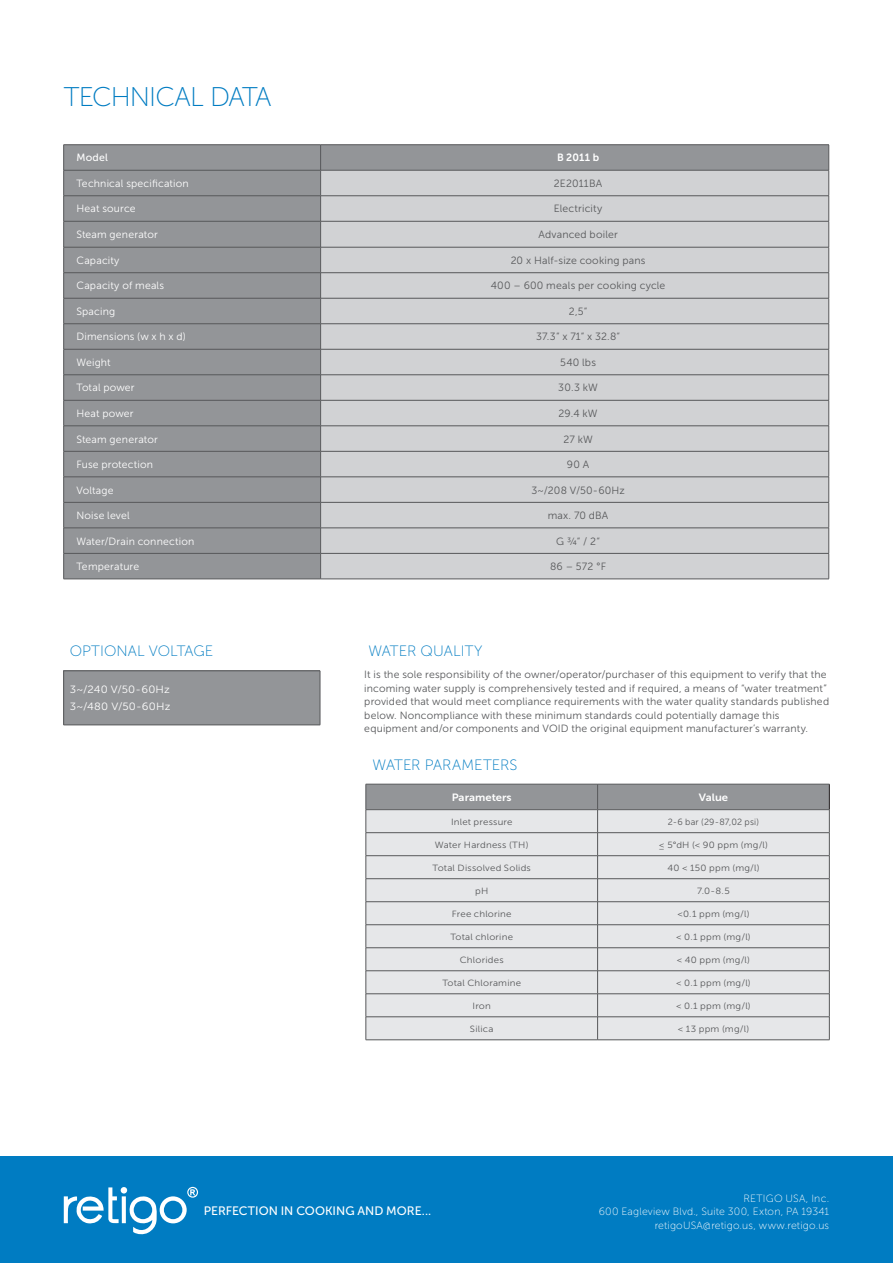
<style>
.page{position:relative;width:893px;height:1263px;background:#fff}
.page>*{position:absolute;margin:0;border:0;box-sizing:border-box;transform-origin:0 0}
.t1{font:27px "Museo Sans 100";letter-spacing:-.035em;color:#007cc2}
.t2{font:15px "Museo Sans 100";letter-spacing:.005em;color:#007cc2}
.t3{font:12.15px "Museo Sans 500";color:#fff}
.Odrazky{font:10.5px/13.5px "Museo Sans 300";letter-spacing:.015em;color:#57585a}
.Text{font:10.5px "Museo Sans 300";letter-spacing:.015em;color:#fff}
.Text-2{font:10.5px "Museo Sans 300";letter-spacing:.015em;color:#57585a}
.Poznamka{font:10.5px "Museo Sans 100";letter-spacing:.015em;color:#fff}
.Text_v_tabulce{font:10.5px "Museo Sans 300";letter-spacing:.015em;color:#fff;scale:1.08 1}
.Text_v_tabulce-2{font:10.5px "Museo Sans 700";color:#fff;scale:1.08 1}
.Text_v_tabulce-3{font:10.5px "Museo Sans 700";color:#fff}
.Text_v_tabulce-4{font:10.5px "Museo Sans 500";letter-spacing:.02em;color:#fff}
.Text_v_tabulce-5{font:9px "Museo Sans 300";letter-spacing:.025em;color:#57585a;scale:1.08 1}
.Text-3{font:9px "Museo Sans 300";letter-spacing:.02em;color:#57585a}
</style>
<div class="page">
<div style="left:0;top:1157px;width:893px;height:106px;background:#007cc2"></div>
<svg style="left:64px;top:1187px;width:134px;height:48px"></svg>
<div style="left:64px;top:145px;width:764px;height:434px;background:#939598"></div>
<div style="left:321px;top:171px;width:507px;height:408px;background:#d1d2d4"></div>
<hr style="left:64px;top:144px;width:257px;height:1px;background:#57585a">
<hr style="left:321px;top:144px;width:508px;height:1px;background:#57585a">
<hr style="left:64px;top:170px;width:257px;height:1px;background:#57585a">
<hr style="left:321px;top:170px;width:508px;height:1px;background:#57585a">
<hr style="left:64px;top:195px;width:257px;height:1px;background:#57585a">
<hr style="left:321px;top:195px;width:508px;height:1px;background:#57585a">
<hr style="left:64px;top:221px;width:257px;height:1px;background:#57585a">
<hr style="left:321px;top:221px;width:508px;height:1px;background:#57585a">
<hr style="left:64px;top:247px;width:257px;height:1px;background:#57585a">
<hr style="left:321px;top:247px;width:508px;height:1px;background:#57585a">
<hr style="left:64px;top:272px;width:257px;height:1px;background:#57585a">
<hr style="left:321px;top:272px;width:508px;height:1px;background:#57585a">
<hr style="left:64px;top:298px;width:257px;height:1px;background:#57585a">
<hr style="left:321px;top:298px;width:508px;height:1px;background:#57585a">
<hr style="left:64px;top:323px;width:257px;height:1px;background:#57585a">
<hr style="left:321px;top:323px;width:508px;height:1px;background:#57585a">
<hr style="left:64px;top:349px;width:257px;height:1px;background:#57585a">
<hr style="left:321px;top:349px;width:508px;height:1px;background:#57585a">
<hr style="left:64px;top:374px;width:257px;height:1px;background:#57585a">
<hr style="left:321px;top:374px;width:508px;height:1px;background:#57585a">
<hr style="left:64px;top:400px;width:257px;height:1px;background:#57585a">
<hr style="left:321px;top:400px;width:508px;height:1px;background:#57585a">
<hr style="left:64px;top:426px;width:257px;height:1px;background:#57585a">
<hr style="left:321px;top:426px;width:508px;height:1px;background:#57585a">
<hr style="left:64px;top:451px;width:257px;height:1px;background:#57585a">
<hr style="left:321px;top:451px;width:508px;height:1px;background:#57585a">
<hr style="left:64px;top:477px;width:257px;height:1px;background:#57585a">
<hr style="left:321px;top:477px;width:508px;height:1px;background:#57585a">
<hr style="left:64px;top:502px;width:257px;height:1px;background:#57585a">
<hr style="left:321px;top:502px;width:508px;height:1px;background:#57585a">
<hr style="left:64px;top:528px;width:257px;height:1px;background:#57585a">
<hr style="left:321px;top:528px;width:508px;height:1px;background:#57585a">
<hr style="left:64px;top:553px;width:257px;height:1px;background:#57585a">
<svg style="left:63px;top:145px;width:1px;height:434px"></svg>
<hr style="left:321px;top:553px;width:508px;height:1px;background:#57585a">
<svg style="left:320px;top:145px;width:1px;height:434px"></svg>
<svg style="left:828px;top:145px;width:1px;height:434px"></svg>
<hr style="left:64px;top:579px;width:257px;height:1px;background:#57585a">
<hr style="left:321px;top:579px;width:508px;height:1px;background:#57585a">
<div style="left:64px;top:671px;width:256px;height:54px;background:#939598"></div>
<hr style="left:64px;top:670px;width:256px;height:1px;background:#57585a">
<hr style="left:63px;top:671px;width:1px;height:54px;background:#57585a">
<hr style="left:320px;top:671px;width:1px;height:54px;background:#57585a">
<hr style="left:64px;top:725px;width:256px;height:1px;background:#57585a">
<svg style="left:366px;top:784px;width:464px;height:256px;background:#d4d5d7"></svg>
<hr style="left:598px;top:1039px;width:231px;height:1px;background:#57585a">
<h2 class="t1" style="left:64px;top:82px;width:209px">TECHNICAL DATA</h2>
<p class="Text_v_tabulce-4" style="left:76px;top:152px;width:33px">Model</p>
<p class="Text_v_tabulce-3" style="left:557px;top:152px;width:44px">B 2011 b</p>
<p class="Text" style="left:76px;top:178px;width:114px">Technical specification</p>
<p class="Text-2" style="left:554px;top:178px;width:50px">2E2011BA</p>
<p class="Text" style="left:76px;top:203px;width:61px">Heat source</p>
<p class="Text-2" style="left:554px;top:203px;width:50px">Electricity</p>
<p class="Text" style="left:76px;top:229px;width:83px">Steam generator</p>
<p class="Text-2" style="left:538px;top:229px;width:81px">Advanced boiler</p>
<p class="Text" style="left:76px;top:255px;width:45px">Capacity</p>
<p class="Text-2" style="left:511px;top:255px;width:136px">20 x Half-size cooking pans</p>
<p class="Text" style="left:76px;top:280px;width:89px">Capacity of meals</p>
<p class="Text-2" style="left:491px;top:280px;width:176px">400 – 600 meals per cooking cycle</p>
<p class="Text" style="left:76px;top:306px;width:40px">Spacing</p>
<p class="Text-2" style="left:569px;top:306px;width:20px">2,5“</p>
<p class="Text" style="left:76px;top:331px;width:111px">Dimensions (w x h x d)</p>
<p class="Text-2" style="left:536px;top:331px;width:86px">37.3“ x 71“ x 32.8“</p>
<p class="Text" style="left:76px;top:357px;width:36px">Weight</p>
<p class="Text-2" style="left:560px;top:357px;width:37px">540 lbs</p>
<p class="Text" style="left:76px;top:382px;width:60px">Total power</p>
<p class="Text-2" style="left:558px;top:382px;width:41px">30.3 kW</p>
<p class="Text" style="left:76px;top:408px;width:59px">Heat power</p>
<p class="Text-2" style="left:558px;top:408px;width:41px">29.4 kW</p>
<p class="Text" style="left:76px;top:433px;width:83px">Steam generator</p>
<p class="Text-2" style="left:563px;top:433px;width:31px">27 kW</p>
<p class="Text" style="left:76px;top:459px;width:78px">Fuse protection</p>
<p class="Text-2" style="left:567px;top:459px;width:24px">90 A</p>
<p class="Text" style="left:76px;top:484px;width:39px">Voltage</p>
<p class="Text-2" style="left:531px;top:484px;width:95px">3~/208 V/50-60Hz</p>
<p class="Text" style="left:76px;top:510px;width:55px">Noise level</p>
<p class="Text-2" style="left:548px;top:510px;width:62px">max. 70 dBA</p>
<p class="Text" style="left:76px;top:535px;width:119px">Water/Drain connection</p>
<p class="Text-2" style="left:556px;top:535px;width:45px">G 3/4“ / 2“</p>
<p class="Text" style="left:76px;top:561px;width:64px">Temperature</p>
<p class="Text-2" style="left:550px;top:561px;width:57px">86 – 572 °F</p>
<p class="t2" style="left:70px;top:643px;width:145px">OPTIONAL VOLTAGE</p>
<p class="Text_v_tabulce" style="left:70px;top:684px;width:94px">3~/240 V/50-60Hz</p>
<p class="Text_v_tabulce" style="left:70px;top:701px;width:95px">3~/480 V/50-60Hz</p>
<p class="t2" style="left:368px;top:643px;width:116px">WATER QUALITY</p>
<p class="Odrazky" style="left:364px;top:668px;width:466px">It is the sole responsibility of the owner/operator/purchaser of this equipment to verify that the incoming water supply is comprehensively tested and if required, a means of “water treatment” provided that would meet compliance requirements with the water quality standards published below. Noncompliance with these minimum standards could potentially damage this equipment and/or components and VOID the original equipment manufacturer’s warranty.</p>
<p class="t2" style="left:373px;top:757px;width:146px">WATER PARAMETERS</p>
<p class="Text_v_tabulce-2" style="left:452px;top:791px;width:57px">Parameters</p>
<p class="Text_v_tabulce-2" style="left:699px;top:791px;width:29px">Value</p>
<p class="Text_v_tabulce-5" style="left:451px;top:817px;width:58px">Inlet pressure</p>
<p class="Text-3" style="left:668px;top:817px;width:93px">2-6 bar (29-87,02 psi)</p>
<p class="Text_v_tabulce-5" style="left:435px;top:840px;width:88px">Water Hardness (TH)</p>
<p class="Text_v_tabulce-5" style="left:659px;top:840px;width:103px">≤ 5°dH (&lt; 90 ppm (mg/l)</p>
<p class="Text_v_tabulce-5" style="left:432px;top:863px;width:93px">Total Dissolved Solids</p>
<p class="Text_v_tabulce-5" style="left:667px;top:863px;width:87px">40 &lt; 150 ppm (mg/l)</p>
<p class="Text_v_tabulce-5" style="left:475px;top:886px;width:14px">pH</p>
<p class="Text_v_tabulce-5" style="left:697px;top:886px;width:32px">7.0-8.5</p>
<p class="Text_v_tabulce-5" style="left:452px;top:909px;width:57px">Free chlorine</p>
<p class="Text_v_tabulce-5" style="left:677px;top:909px;width:68px">&lt;0.1 ppm (mg/l)</p>
<p class="Text_v_tabulce-5" style="left:450px;top:932px;width:59px">Total chlorine</p>
<p class="Text_v_tabulce-5" style="left:676px;top:932px;width:71px">&lt; 0.1 ppm (mg/l)</p>
<p class="Text_v_tabulce-5" style="left:460px;top:955px;width:42px">Chlorides</p>
<p class="Text_v_tabulce-5" style="left:677px;top:955px;width:69px">&lt; 40 ppm (mg/l)</p>
<p class="Text_v_tabulce-5" style="left:442px;top:978px;width:74px">Total Chloramine</p>
<p class="Text_v_tabulce-5" style="left:676px;top:978px;width:71px">&lt; 0.1 ppm (mg/l)</p>
<p class="Text_v_tabulce-5" style="left:473px;top:1001px;width:18px">Iron</p>
<p class="Text_v_tabulce-5" style="left:676px;top:1001px;width:71px">&lt; 0.1 ppm (mg/l)</p>
<p class="Text_v_tabulce-5" style="left:470px;top:1024px;width:23px">Silica</p>
<p class="Text_v_tabulce-5" style="left:678px;top:1024px;width:68px">&lt; 13 ppm (mg/l)</p>
<p class="t3" style="left:204px;top:1204px;width:229px">PERFECTION IN COOKING AND MORE...</p>
<p class="Poznamka" style="left:743px;top:1192px;width:87px">RETIGO USA, Inc.</p>
<p class="Poznamka" style="left:599px;top:1206px;width:232px">600 Eagleview Blvd., Suite 300, Exton, PA 19341</p>
<p class="Poznamka" style="left:655px;top:1219px;width:176px">retigoUSA@retigo.us, www.retigo.us</p>
</div>
